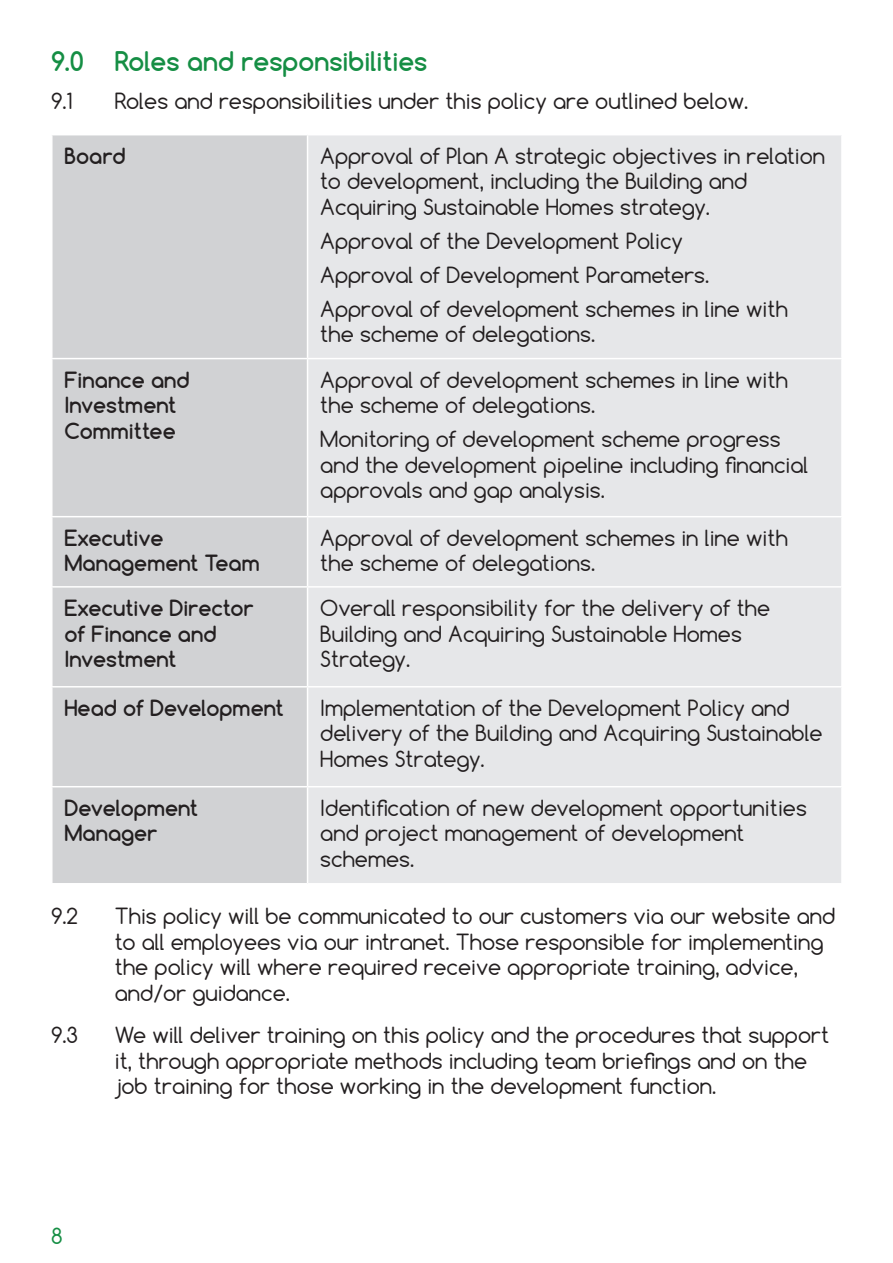
<style>
.page{position:relative;width:893px;height:1263px;background:#fff}
.page>*{position:absolute;margin:0;border:0;box-sizing:border-box;transform-origin:0 0}
.t1{font:700 25.5px "Comfortaa";color:#158e44}
.t2{font:21px/25.5px "Comfortaa";color:#231f20}
.t3{font:700 21px/25.5px "Comfortaa";color:#231f20}
.t4{font:21px "Comfortaa";color:#158e44}
</style>
<div class="page">
<div style="left:53px;top:135px;width:254px;height:748px;background:#d1d2d4"></div>
<div style="left:308px;top:135px;width:533px;height:748px;background:#e6e7e9"></div>
<hr style="left:51px;top:358px;width:257px;height:1px;background:#fff">
<hr style="left:308px;top:358px;width:535px;height:1px;background:#fff">
<hr style="left:51px;top:516px;width:257px;height:1px;background:#fff">
<hr style="left:308px;top:516px;width:535px;height:1px;background:#fff">
<hr style="left:51px;top:586px;width:257px;height:2px;background:#fff">
<hr style="left:308px;top:586px;width:535px;height:2px;background:#fff">
<hr style="left:51px;top:686px;width:257px;height:1px;background:#fff">
<hr style="left:308px;top:686px;width:535px;height:1px;background:#fff">
<hr style="left:51px;top:786px;width:257px;height:1px;background:#fff">
<hr style="left:308px;top:786px;width:535px;height:1px;background:#fff">
<p class="t1" style="left:51px;top:45px;width:378px">9.0 Roles and responsibilities</p>
<p class="t2" style="left:51px;top:88px;width:23px">9.1</p>
<p class="t2" style="left:115px;top:88px;width:635px">Roles and responsibilities under this policy are outlined below.</p>
<p class="t3" style="left:65px;top:143px;width:63px">Board</p>
<p class="t2" style="left:320px;top:143px;width:506px">Approval of Plan A strategic objectives in relation to development, including the Building and<br>Acquiring Sustainable Homes strategy.</p>
<p class="t2" style="left:320px;top:228px;width:364px">Approval of the Development Policy</p>
<p class="t2" style="left:320px;top:262px;width:390px">Approval of Development Parameters.</p>
<p class="t2" style="left:320px;top:296px;width:469px">Approval of development schemes in line with the scheme of delegations.</p>
<p class="t3" style="left:65px;top:367px;width:127px">Finance and<br>Investment<br>Committee</p>
<p class="t2" style="left:320px;top:367px;width:469px">Approval of development schemes in line with the scheme of delegations.</p>
<p class="t2" style="left:320px;top:426px;width:490px">Monitoring of development scheme progress and the development pipeline including financial approvals and gap analysis.</p>
<p class="t3" style="left:65px;top:525px;width:197px">Executive<br>Management Team</p>
<p class="t2" style="left:320px;top:525px;width:469px">Approval of development schemes in line with the scheme of delegations.</p>
<p class="t3" style="left:65px;top:595px;width:190px">Executive Director of Finance and<br>Investment</p>
<p class="t2" style="left:320px;top:595px;width:452px">Overall responsibility for the delivery of the<br>Building and Acquiring Sustainable Homes<br>Strategy.</p>
<p class="t3" style="left:65px;top:695px;width:221px">Head of Development</p>
<p class="t2" style="left:320px;top:695px;width:504px">Implementation of the Development Policy and delivery of the Building and Acquiring Sustainable<br>Homes Strategy.</p>
<p class="t3" style="left:65px;top:795px;width:135px">Development<br>Manager</p>
<p class="t2" style="left:320px;top:795px;width:488px">Identification of new development opportunities and project management of development schemes.</p>
<p class="t2" style="left:51px;top:903px;width:29px">9.2</p>
<p class="t2" style="left:115px;top:903px;width:722px">This policy will be communicated to our customers via our website and to all employees via our intranet. Those responsible for implementing the policy will where required receive appropriate training, advice, and/or guidance.</p>
<p class="t2" style="left:51px;top:1022px;width:29px">9.3</p>
<p class="t2" style="left:115px;top:1022px;width:716px">We will deliver training on this policy and the procedures that support it, through appropriate methods including team briefings and on the job training for those working in the development function.</p>
<p class="t4" style="left:51px;top:1222px;width:13px">8</p>
</div>
